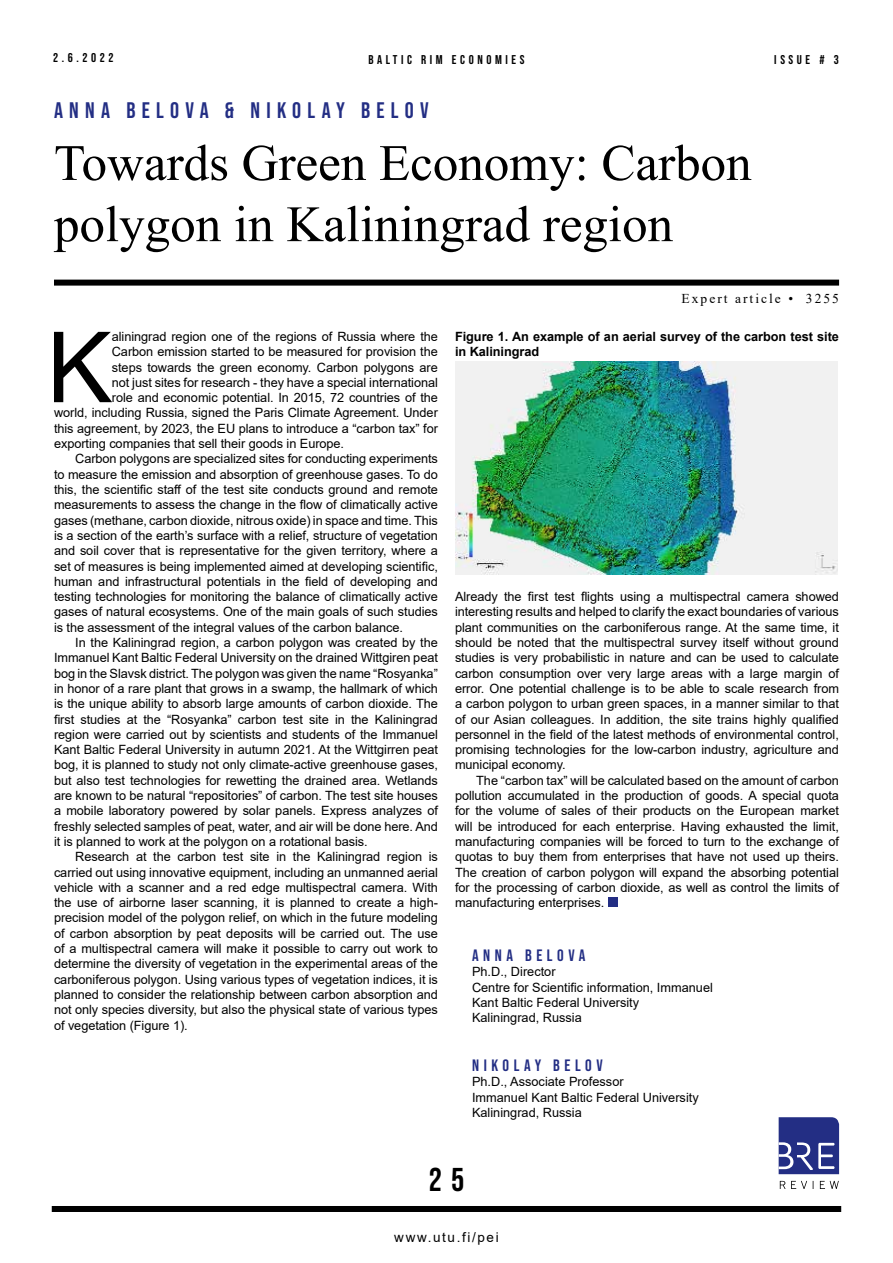
<style>
.page{position:relative;width:893px;height:1263px;background:#fff}
.page>*{position:absolute;margin:0;border:0;box-sizing:border-box;transform-origin:0 0}
.t1{font:98.25px "Arial";color:#000}
.t2{font:51px/61.2px "Times New Roman";color:#000}
.t3{font:33px "Bebas Neue";color:#000}
.t4{font:22.5px "Bebas Neue";letter-spacing:.28em;color:#232e84}
.t5{font:16.5px "Bebas Neue";letter-spacing:.28em;color:#232e84}
.t6{font:13.5px "Times New Roman";letter-spacing:.15em;color:#000}
.t7{font:13.5px "Arial";letter-spacing:.12em;color:#000}
.t8{font:12.75px/15.3px "Arial";letter-spacing:-.005em;color:#000;text-align:justify}
.t9{font:700 12.75px/15.3px "Arial";letter-spacing:-.005em;color:#000}
.t10{font:12.75px "Bebas Neue";letter-spacing:.28em;color:#000}
</style>
<div class="page">
<div style="left:52px;top:1206px;width:789px;height:6px;background:#000"></div>
<svg style="left:779px;top:1117px;width:60px;height:57px;background:#414a94"></svg>
<svg style="left:780px;top:1181px;width:59px;height:8px"></svg>
<div style="left:54px;top:280px;width:785px;height:6px;background:#000"></div>
<div style="left:608px;top:897px;width:10px;height:10px;background:#232e84"></div>
<img style="left:455px;top:361px;width:383px;height:213px">
<p class="t10" style="left:53px;top:50px;width:62px">2.6.2022</p>
<p class="t10" style="left:774px;top:52px;width:66px">ISSUE # 3</p>
<p class="t10" style="left:369px;top:53px;width:157px">BALTIC RIM ECONOMIES</p>
<h3 class="t4" style="left:54px;top:98px;width:376px">ANNA BELOVA &amp; NIKOLAY BELOV</h3>
<h2 class="t2" style="left:54px;top:131px;width:699px">Towards Green Economy: Carbon polygon in Kaliningrad region</h2>
<h1 class="t1" style="left:47px;top:300px;width:67px">K</h1>
<p class="t8" style="left:112px;top:329px;width:328px">aliningrad region one of the regions of Russia where the</p>
<p class="t8" style="left:112px;top:344px;width:328px">Carbon emission started to be measured for provision the</p>
<p class="t8" style="left:112px;top:359px;width:328px">steps towards the green economy. Carbon polygons are</p>
<p class="t8" style="left:112px;top:375px;width:328px">not just sites for research - they have a special international</p>
<p class="t8" style="left:112px;top:390px;width:328px">role and economic potential. In 2015, 72 countries of the</p>
<p class="t8" style="left:54px;top:405px;width:385px">world, including Russia, signed the Paris Climate Agreement. Under</p>
<p class="t8" style="left:54px;top:421px;width:385px">this agreement, by 2023, the EU plans to introduce a “carbon tax” for</p>
<p class="t8" style="left:54px;top:436px;width:292px">exporting companies that sell their goods in Europe.</p>
<p class="t8" style="left:75px;top:451px;width:364px">Carbon polygons are specialized sites for conducting experiments</p>
<p class="t8" style="left:54px;top:466px;width:385px">to measure the emission and absorption of greenhouse gases. To do</p>
<p class="t8" style="left:54px;top:482px;width:385px">this, the scientific staff of the test site conducts ground and remote</p>
<p class="t8" style="left:54px;top:497px;width:385px">measurements to assess the change in the flow of climatically active</p>
<p class="t8" style="left:54px;top:512px;width:385px">gases (methane, carbon dioxide, nitrous oxide) in space and time. This</p>
<p class="t8" style="left:54px;top:528px;width:385px">is a section of the earth’s surface with a relief, structure of vegetation</p>
<p class="t8" style="left:54px;top:543px;width:385px">and soil cover that is representative for the given territory, where a</p>
<p class="t8" style="left:54px;top:558px;width:385px">set of measures is being implemented aimed at developing scientific,</p>
<p class="t8" style="left:54px;top:574px;width:385px">human and infrastructural potentials in the field of developing and</p>
<p class="t8" style="left:54px;top:589px;width:385px">testing technologies for monitoring the balance of climatically active</p>
<p class="t8" style="left:54px;top:604px;width:385px">gases of natural ecosystems. One of the main goals of such studies</p>
<p class="t8" style="left:54px;top:619px;width:350px">is the assessment of the integral values of the carbon balance.</p>
<p class="t8" style="left:75px;top:635px;width:364px">In the Kaliningrad region, a carbon polygon was created by the</p>
<p class="t8" style="left:54px;top:650px;width:385px">Immanuel Kant Baltic Federal University on the drained Wittgiren peat</p>
<p class="t8" style="left:54px;top:665px;width:385px">bog in the Slavsk district. The polygon was given the name “Rosyanka”</p>
<p class="t8" style="left:54px;top:681px;width:385px">in honor of a rare plant that grows in a swamp, the hallmark of which</p>
<p class="t8" style="left:54px;top:696px;width:385px">is the unique ability to absorb large amounts of carbon dioxide. The</p>
<p class="t8" style="left:54px;top:711px;width:385px">first studies at the “Rosyanka” carbon test site in the Kaliningrad</p>
<p class="t8" style="left:54px;top:727px;width:385px">region were carried out by scientists and students of the Immanuel</p>
<p class="t8" style="left:54px;top:742px;width:385px">Kant Baltic Federal University in autumn 2021. At the Wittgirren peat</p>
<p class="t8" style="left:54px;top:757px;width:385px">bog, it is planned to study not only climate-active greenhouse gases,</p>
<p class="t8" style="left:54px;top:772px;width:385px">but also test technologies for rewetting the drained area. Wetlands</p>
<p class="t8" style="left:54px;top:788px;width:385px">are known to be natural “repositories” of carbon. The test site houses</p>
<p class="t8" style="left:54px;top:803px;width:385px">a mobile laboratory powered by solar panels. Express analyzes of</p>
<p class="t8" style="left:54px;top:818px;width:385px">freshly selected samples of peat, water, and air will be done here. And</p>
<p class="t8" style="left:54px;top:834px;width:315px">it is planned to work at the polygon on a rotational basis.</p>
<p class="t8" style="left:75px;top:849px;width:364px">Research at the carbon test site in the Kaliningrad region is</p>
<p class="t8" style="left:54px;top:864px;width:385px">carried out using innovative equipment, including an unmanned aerial</p>
<p class="t8" style="left:54px;top:880px;width:385px">vehicle with a scanner and a red edge multispectral camera. With</p>
<p class="t8" style="left:54px;top:895px;width:385px">the use of airborne laser scanning, it is planned to create a high-</p>
<p class="t8" style="left:54px;top:910px;width:385px">precision model of the polygon relief, on which in the future modeling</p>
<p class="t8" style="left:54px;top:925px;width:385px">of carbon absorption by peat deposits will be carried out. The use</p>
<p class="t8" style="left:54px;top:941px;width:385px">of a multispectral camera will make it possible to carry out work to</p>
<p class="t8" style="left:54px;top:956px;width:385px">determine the diversity of vegetation in the experimental areas of the</p>
<p class="t8" style="left:54px;top:971px;width:385px">carboniferous polygon. Using various types of vegetation indices, it is</p>
<p class="t8" style="left:54px;top:987px;width:385px">planned to consider the relationship between carbon absorption and</p>
<p class="t8" style="left:54px;top:1002px;width:385px">not only species diversity, but also the physical state of various types</p>
<p class="t8" style="left:54px;top:1017px;width:135px">of vegetation (Figure 1).</p>
<p class="t6" style="left:681px;top:289px;width:159px">Expert article • 3255</p>
<p class="t9" style="left:455px;top:329px;width:385px">Figure 1. An example of an aerial survey of the carbon test site in Kaliningrad</p>
<p class="t8" style="left:455px;top:589px;width:385px">Already the first test flights using a multispectral camera showed interesting results and helped to clarify the exact boundaries of various plant communities on the carboniferous range. At the same time, it should be noted that the multispectral survey itself without ground studies is very probabilistic in nature and can be used to calculate carbon consumption over very large areas with a large margin of error. One potential challenge is to be able to scale research from a carbon polygon to urban green spaces, in a manner similar to that of our Asian colleagues. In addition, the site trains highly qualified personnel in the field of the latest methods of environmental control, promising technologies for the low-carbon industry, agriculture and municipal economy.</p>
<p class="t8" style="left:455px;top:772px;width:385px;text-indent:21px">The “carbon tax” will be calculated based on the amount of carbon pollution accumulated in the production of goods. A special quota for the volume of sales of their products on the European market will be introduced for each enterprise. Having exhausted the limit, manufacturing companies will be forced to turn to the exchange of quotas to buy them from enterprises that have not used up theirs.<br>The creation of carbon polygon will expand the absorbing potential for the processing of carbon dioxide, as well as control the limits of manufacturing enterprises.</p>
<p class="t5" style="left:472px;top:946px;width:115px">ANNA BELOVA</p>
<p class="t8" style="left:472px;top:964px;width:242px;text-align:left">Ph.D., Director<br>Centre for Scientific information, Immanuel<br>Kant Baltic Federal University<br>Kaliningrad, Russia</p>
<p class="t5" style="left:472px;top:1056px;width:132px">NIKOLAY BELOV</p>
<p class="t8" style="left:472px;top:1074px;width:228px;text-align:left">Ph.D., Associate Professor<br>Immanuel Kant Baltic Federal University<br>Kaliningrad, Russia</p>
<h3 class="t3" style="left:429px;top:1160px;width:37px">2 5</h3>
<p class="t7" style="left:394px;top:1227px;width:106px">www.utu.fi/pei</p>
</div>
